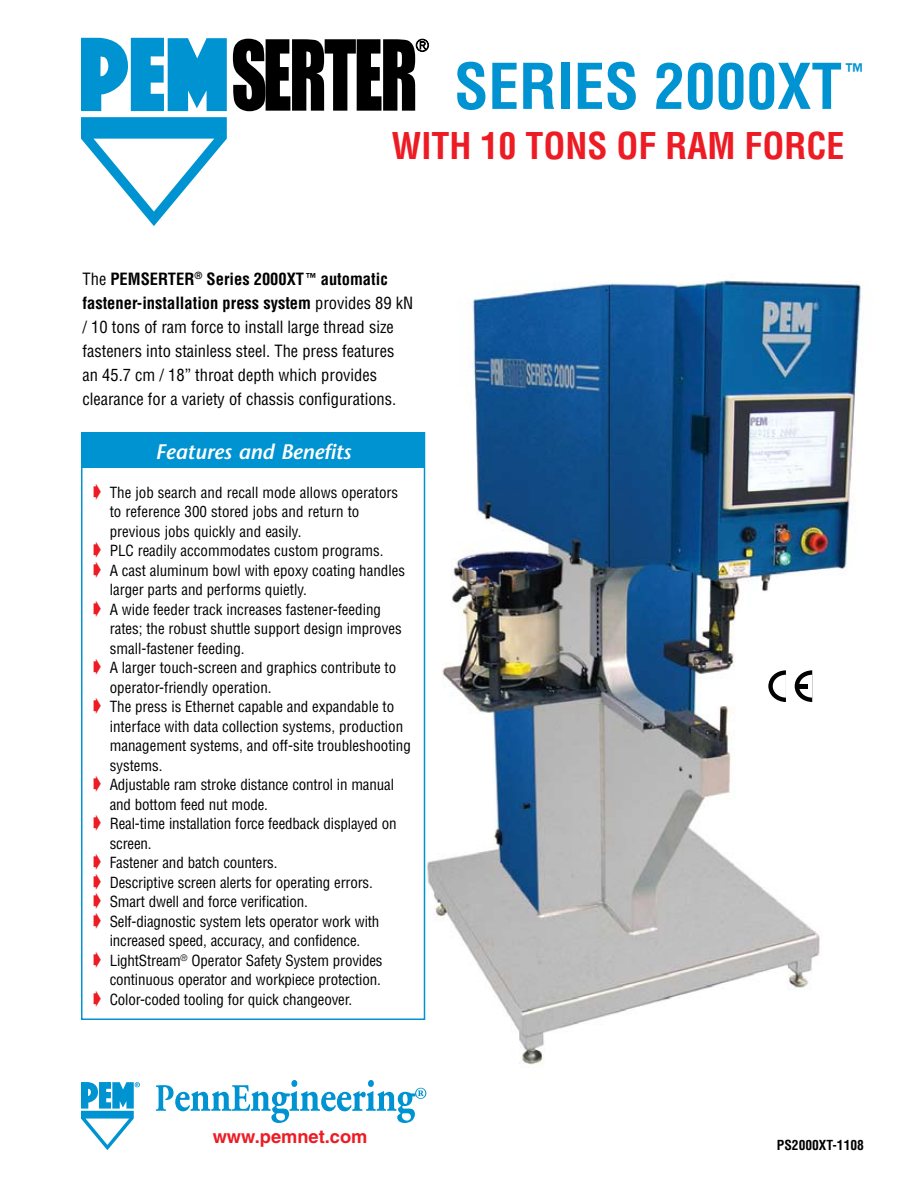
<style>
.page{position:relative;width:918px;height:1188px;background:#fff}
.page>*{position:absolute;margin:0;border:0;box-sizing:border-box;transform-origin:0 0}
.t1{font:700 condensed 61.5px "Helvetica";color:#0093d1}
.t2{font:700 condensed 36px "Helvetica";color:#ed1c24}
.t3{font:italic 600 21px "Stone Sans";color:#fff}
.t4{font:700 condensed 21px "Helvetica";color:#0093d1}
.t5{font:700 18.3px "Helvetica";color:#ed1c24}
.t6{font:condensed 16.5px/24px "Helvetica";color:#000}
.t7{font:condensed 15px/19.5px "Helvetica";color:#000}
.t8{font:700 condensed 13.5px "Helvetica";color:#000}
.s1{font-weight:700}
</style>
<div class="page">
<img style="left:425px;top:280px;width:437px;height:785px">
<svg style="left:156px;top:1080px;width:270px;height:43px"></svg>
<svg style="left:81px;top:1082px;width:59px;height:68px"></svg>
<svg style="left:81px;top:117px;width:146px;height:109px"></svg>
<svg style="left:81px;top:38px;width:146px;height:73px"></svg>
<svg style="left:233px;top:38px;width:196px;height:73px"></svg>
<div style="left:81px;top:432px;width:344px;height:588px;background:#fff;border:2px solid #0093d1"></div>
<div style="left:81px;top:432px;width:343px;height:36px;background:#0093d1"></div>
<svg style="left:768px;top:670px;width:18px;height:32px"></svg>
<svg style="left:795px;top:670px;width:17px;height:32px"></svg>
<div style="left:797px;top:684px;width:11px;height:5px;background:#000"></div>
<h1 class="t1" style="left:454px;top:49px;width:389px">SERIES 2000XT</h1>
<h3 class="t4" style="left:846px;top:59px;width:20px">™</h3>
<h2 class="t2" style="left:391px;top:124px;width:455px">WITH 10 TONS OF RAM FORCE</h2>
<p class="t6" style="left:82px;top:267px;width:332px">The <span class="s1">PEMSERTER</span><sup>®</sup> <span class="s1">Series 2000XT</span> <sup>™</sup> <span class="s1">automatic fastener-installation press system</span> provides 89 kN / 10 tons of ram force to install large thread size fasteners into stainless steel. The press features an 45.7 cm / 18” throat depth which provides clearance for a variety of chassis configurations.</p>
<h3 class="t3" style="left:155px;top:439px;width:197px">Features and Benefits</h3>
<p class="t7" style="left:110px;top:482px;width:303px">The job search and recall mode allows operators to reference 300 stored jobs and return to previous jobs quickly and easily.<br>PLC readily accommodates custom programs.<br>A cast aluminum bowl with epoxy coating handles larger parts and performs quietly.<br>A wide feeder track increases fastener-feeding rates; the robust shuttle support design improves small-fastener feeding.<br>A larger touch-screen and graphics contribute to operator-friendly operation.<br>The press is Ethernet capable and expandable to interface with data collection systems, production management systems, and off-site troubleshooting systems.<br>Adjustable ram stroke distance control in manual and bottom feed nut mode.<br>Real-time installation force feedback displayed on screen.<br>Fastener and batch counters.<br>Descriptive screen alerts for operating errors.<br>Smart dwell and force verification.<br>Self-diagnostic system lets operator work with increased speed, accuracy, and confidence.<br>LightStream<sup>®</sup> Operator Safety System provides continuous operator and workpiece protection.<br>Color-coded tooling for quick changeover.</p>
<p class="t5" style="left:213px;top:1125px;width:156px">www.pemnet.com</p>
<p class="t8" style="left:777px;top:1137px;width:89px">PS2000XT-1108</p>
</div>
